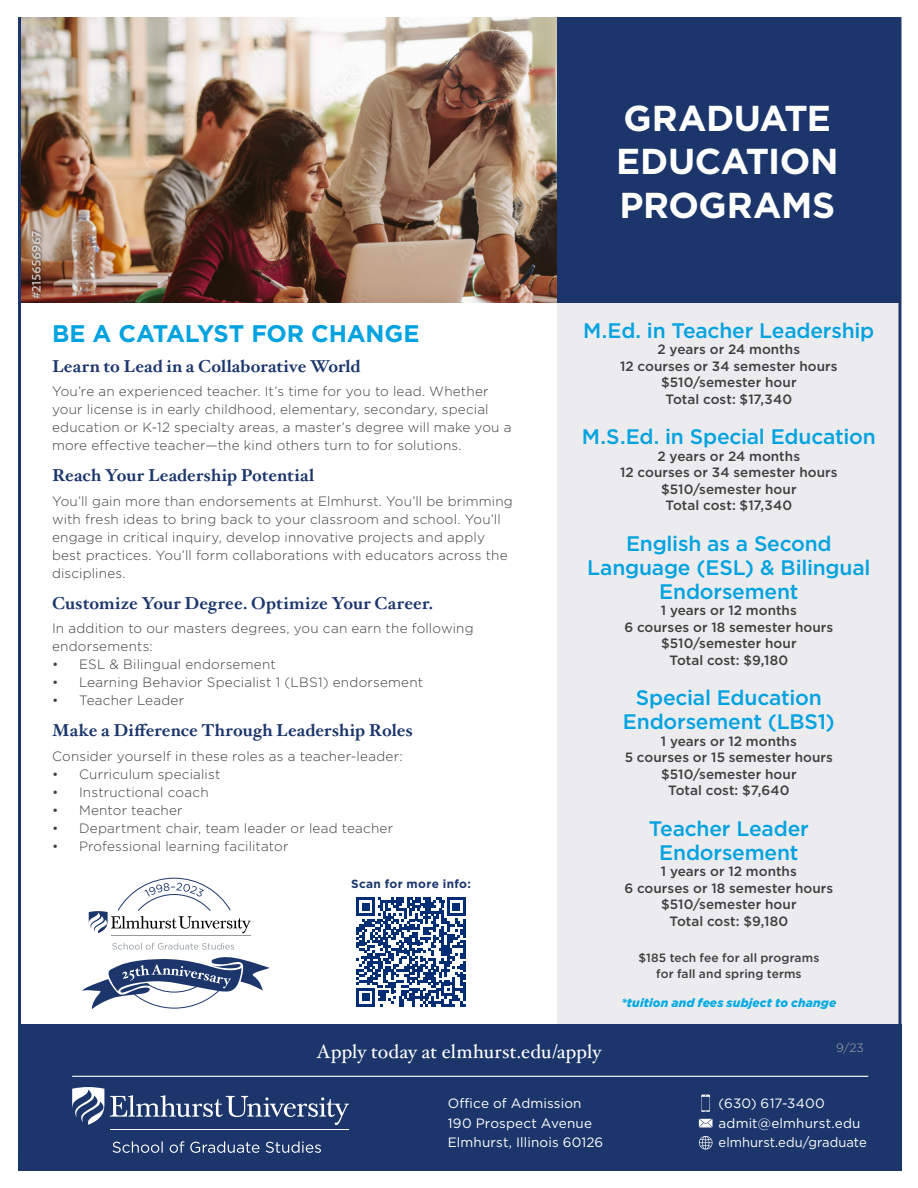
<style>
.page{position:relative;width:918px;height:1188px;background:#fff}
.page>*{position:absolute;margin:0;border:0;box-sizing:border-box;transform-origin:0 0}
.t1{font:700 36px/43.5px "Gotham";letter-spacing:-.01em;color:#fff}
.Text{font:700 24px "Gotham";letter-spacing:-.005em;color:#00a2df}
.t2{font:500 21px/24px "Gotham";letter-spacing:-.01em;color:#00a2df;text-align:center}
.t3{font:19.5px "Hoefler Txt";letter-spacing:.01em;color:#fff}
.Text-2{font:700 17.25px "Hoefler Txt";letter-spacing:.005em;color:#1c366c}
.Text-3{font:300 13.5px/18px "Gotham";letter-spacing:.015em;color:#3e3e3f}
.t4{font:500 13.5px "Gotham";letter-spacing:.005em;color:#3e3e3f}
.Text-4{font:13.5px "Gotham";letter-spacing:.01em;color:#fff}
.Text-5{font:13.5px "Gotham";letter-spacing:.01em;color:#fff;scale:.96 1}
.t5{font:500 12px/16.5px "Gotham";letter-spacing:.01em;color:#3e3e3f;text-align:center}
.t6{font:italic 900 12px "Gotham";letter-spacing:.01em;color:#00aae3}
.Text-6{font:300 12px "Gotham";color:#a8a9ad}
.Text-7{font:700 11.85px "Gotham";letter-spacing:.03em;color:#1c366c}
</style>
<div class="page">
<div style="left:557px;top:302px;width:344px;height:869px;background:#ececee"></div>
<img style="left:22px;top:17px;width:535px;height:285px">
<div style="left:557px;top:17px;width:341px;height:285px;background:#1c366c"></div>
<hr style="left:111px;top:936px;width:140px;height:1px;background:#92999f">
<svg style="left:112px;top:943px;width:122px;height:7px"></svg>
<svg style="left:82px;top:957px;width:188px;height:52px"></svg>
<svg style="left:88px;top:877px;width:163px;height:56px"></svg>
<hr style="left:447px;top:897px;width:19px;height:3px;background:#002d74">
<svg style="left:356px;top:897px;width:109px;height:110px"></svg>
<hr style="left:18px;top:17px;width:3px;height:1151px;background:#1c366c">
<hr style="left:898px;top:17px;width:3px;height:1151px;background:#1c366c">
<div style="left:21px;top:1024px;width:880px;height:147px;background:#1c366c"></div>
<hr style="left:72px;top:1076px;width:796px;height:1px;background:#fff">
<svg style="left:72px;top:1087px;width:277px;height:38px"></svg>
<hr style="left:110px;top:1129px;width:239px;height:1px;background:#fff">
<svg style="left:113px;top:1141px;width:208px;height:12px"></svg>
<svg style="left:699px;top:1136px;width:14px;height:14px"></svg>
<svg style="left:699px;top:1119px;width:14px;height:8px"></svg>
<svg style="left:701px;top:1095px;width:9px;height:17px"></svg>
<p class="Text" style="left:52px;top:318px;width:369px">BE A CATALYST FOR CHANGE</p>
<p class="Text-2" style="left:52px;top:353px;width:310px">Learn to Lead in a Collaborative World</p>
<p class="Text-3" style="left:52px;top:382px;width:461px">You’re an experienced teacher. It’s time for you to lead. Whether your license is in early childhood, elementary, secondary, special education or K-12 specialty areas, a master’s degree will make you a more effective teacher—the kind others turn to for solutions.</p>
<p class="Text-2" style="left:52px;top:462px;width:264px">Reach Your Leadership Potential</p>
<p class="Text-3" style="left:52px;top:492px;width:462px">You’ll gain more than endorsements at Elmhurst. You’ll be brimming with fresh ideas to bring back to your classroom and school. You’ll engage in critical inquiry, develop innovative projects and apply best practices. You’ll form collaborations with educators across the disciplines.</p>
<p class="Text-2" style="left:52px;top:590px;width:383px">Customize Your Degree. Optimize Your Career.</p>
<p class="Text-3" style="left:52px;top:619px;width:423px">In addition to our masters degrees, you can earn the following endorsements:</p>
<p class="Text-3" style="left:52px;top:655px;width:225px">• ESL &amp; Bilingual endorsement</p>
<p class="Text-3" style="left:52px;top:673px;width:373px">• Learning Behavior Specialist 1 (LBS1) endorsement</p>
<p class="Text-3" style="left:52px;top:691px;width:134px">• Teacher Leader</p>
<p class="Text-2" style="left:52px;top:717px;width:362px">Make a Difference Through Leadership Roles</p>
<p class="Text-3" style="left:52px;top:747px;width:352px">Consider yourself in these roles as a teacher-leader:</p>
<p class="Text-3" style="left:52px;top:765px;width:170px">• Curriculum specialist</p>
<p class="Text-3" style="left:52px;top:783px;width:158px">• Instructional coach</p>
<p class="Text-3" style="left:52px;top:801px;width:132px">• Mentor teacher</p>
<p class="Text-3" style="left:52px;top:819px;width:343px">• Department chair, team leader or lead teacher</p>
<p class="Text-3" style="left:52px;top:837px;width:238px">• Professional learning facilitator</p>
<p class="Text-7" style="left:351px;top:875px;width:121px">Scan for more info:</p>
<p class="t1" style="left:616px;top:96px;width:224px">GRADUATE<br>EDUCATION<br>PROGRAMS</p>
<p class="t2" style="left:583px;top:318px;width:293px">M.Ed. in Teacher Leadership</p>
<p class="t4" style="left:658px;top:340px;width:144px">2 years or 24 months</p>
<p class="t4" style="left:620px;top:357px;width:219px">12 courses or 34 semester hours</p>
<p class="t4" style="left:661px;top:373px;width:137px">$510/semester hour</p>
<p class="t4" style="left:666px;top:390px;width:128px">Total cost: $17,340</p>
<p class="t2" style="left:582px;top:424px;width:295px">M.S.Ed. in Special Education</p>
<p class="t4" style="left:658px;top:447px;width:144px">2 years or 24 months</p>
<p class="t4" style="left:620px;top:463px;width:219px">12 courses or 34 semester hours</p>
<p class="t4" style="left:661px;top:480px;width:137px">$510/semester hour</p>
<p class="t4" style="left:666px;top:496px;width:128px">Total cost: $17,340</p>
<p class="t2" style="left:587px;top:531px;width:285px">English as a Second<br>Language (ESL) &amp; Bilingual<br>Endorsement</p>
<p class="t4" style="left:661px;top:601px;width:137px">1 years or 12 months</p>
<p class="t4" style="left:624px;top:618px;width:210px">6 courses or 18 semester hours</p>
<p class="t4" style="left:661px;top:634px;width:137px">$510/semester hour</p>
<p class="t4" style="left:669px;top:651px;width:120px">Total cost: $9,180</p>
<p class="t2" style="left:623px;top:685px;width:213px">Special Education<br>Endorsement (LBS1)</p>
<p class="t4" style="left:661px;top:732px;width:137px">1 years or 12 months</p>
<p class="t4" style="left:625px;top:748px;width:210px">5 courses or 15 semester hours</p>
<p class="t4" style="left:661px;top:765px;width:137px">$510/semester hour</p>
<p class="t4" style="left:668px;top:781px;width:123px">Total cost: $7,640</p>
<p class="t2" style="left:649px;top:816px;width:162px">Teacher Leader<br>Endorsement</p>
<p class="t4" style="left:661px;top:862px;width:137px">1 years or 12 months</p>
<p class="t4" style="left:624px;top:879px;width:210px">6 courses or 18 semester hours</p>
<p class="t4" style="left:661px;top:895px;width:137px">$510/semester hour</p>
<p class="t4" style="left:669px;top:912px;width:120px">Total cost: $9,180</p>
<p class="t5" style="left:638px;top:949px;width:183px">$185 tech fee for all programs for fall and spring terms</p>
<p class="t6" style="left:621px;top:994px;width:217px">*tuition and fees subject to change</p>
<p class="t3" style="left:317px;top:1037px;width:286px">Apply today at elmhurst.edu/apply</p>
<p class="Text-6" style="left:836px;top:1040px;width:29px">9/23</p>
<p class="Text-4" style="left:448px;top:1095px;width:135px">Office of Admission</p>
<p class="Text-4" style="left:448px;top:1114px;width:146px">190 Prospect Avenue</p>
<p class="Text-4" style="left:448px;top:1134px;width:157px">Elmhurst, Illinois 60126</p>
<p class="Text-4" style="left:719px;top:1095px;width:108px">(630) 617-3400</p>
<p class="Text-4" style="left:719px;top:1114px;width:143px">admit@elmhurst.edu</p>
<p class="Text-5" style="left:719px;top:1134px;width:156px">elmhurst.edu/graduate</p>
</div>
